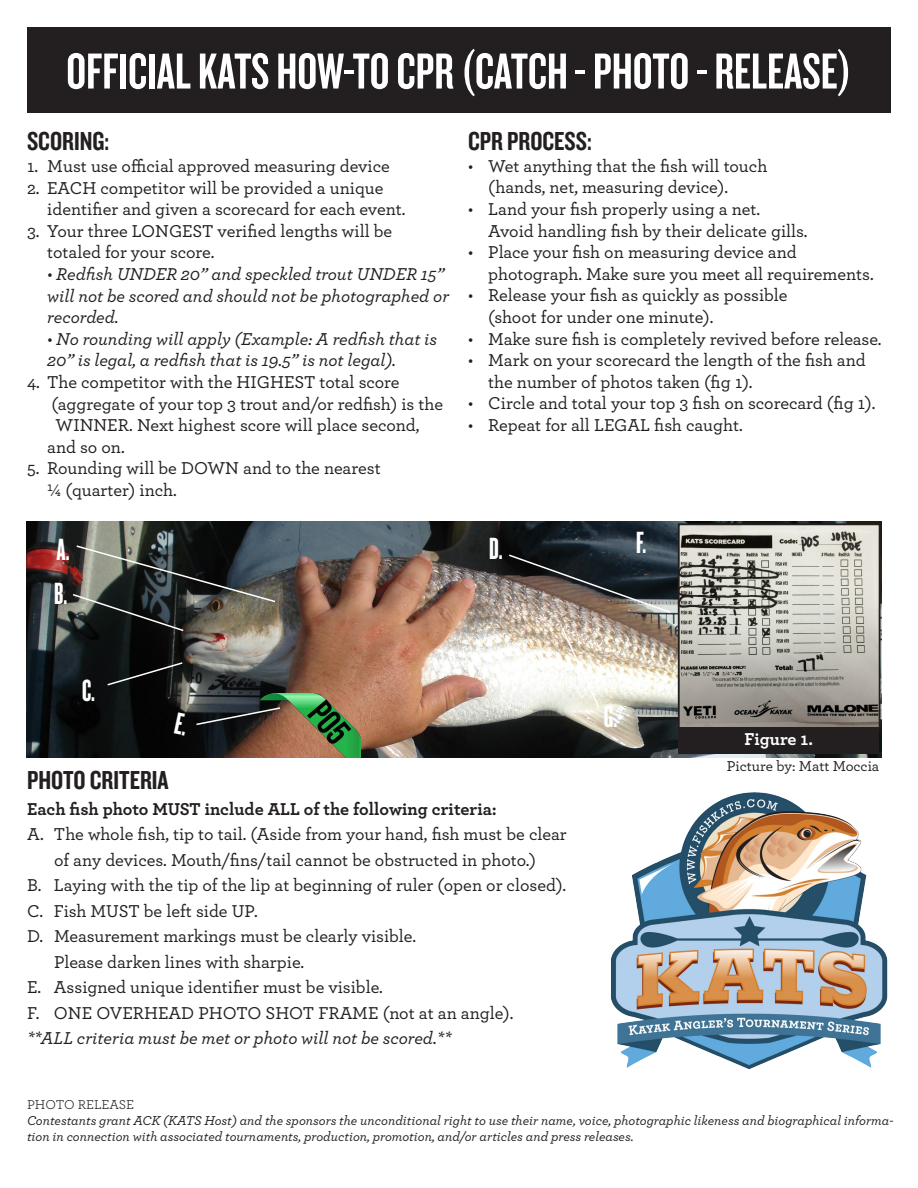
<style>
.page{position:relative;width:918px;height:1188px;background:#fff}
.page>*{position:absolute;margin:0;border:0;box-sizing:border-box;transform-origin:0 0}
.t1{font:52.5px "Knockout HTF48 Featherweight";color:#fff}
.t2{font:31.95px "Knockout HTF67 Full Bantamwt";color:#fff}
.t3{font:27px "Knockout HTF49 Liteweight";color:#231f20}
.t4{font:500 18px/21.6px "Archer";color:#231f20}
.t5{font:italic 500 18px/21.6px "Archer";color:#231f20}
.t6{font:700 18px "Archer";color:#231f20}
.t7{font:700 18px "Archer";letter-spacing:-.005em;color:#fff}
.t8{font:500 15px "Archer";color:#231f20}
.t9{font:italic 500 13.5px/16.2px "Archer";color:#231f20}
.t10{font:13.5px "Archer";color:#231f20}
</style>
<div class="page">
<div style="left:27px;top:27px;width:864px;height:85px;background:#231f20"></div>
<img style="left:27px;top:522px;width:854px;height:235px">
<img style="left:71px;top:544px;width:206px;height:88px">
<svg style="left:106px;top:661px;width:78px;height:26px;background:#1b1d1d"></svg>
<img style="left:507px;top:553px;width:165px;height:61px">
<svg style="left:195px;top:706px;width:65px;height:20px"></svg>
<svg style="left:561px;top:627px;width:40px;height:82px"></svg>
<img style="left:681px;top:526px;width:197px;height:200px">
<div style="left:678px;top:523px;width:203px;height:206px;border:2px solid #231f20"></div>
<div style="left:679px;top:728px;width:200px;height:26px;background:#231f20"></div>
<img style="left:611px;top:792px;width:277px;height:278px">
<img style="left:260px;top:693px;width:100px;height:64px">
<svg style="left:174px;top:713px;width:11px;height:23px"></svg>
<svg style="left:307px;top:699px;width:45px;height:47px;background:#5aa354"></svg>
<p class="t1" style="left:66px;top:45px;width:787px">OFFICIAL KATS HOW-TO CPR (CATCH - PHOTO - RELEASE)</p>
<p class="t3" style="left:27px;top:128px;width:84px">SCORING:</p>
<p class="t4" style="left:27px;top:154px;width:364px">1. Must use official approved measuring device</p>
<p class="t4" style="left:47px;top:176px;width:360px;text-indent:-20px">2. EACH competitor will be provided a unique identifier and given a scorecard for each event.</p>
<p class="t4" style="left:47px;top:219px;width:347px;text-indent:-20px">3. Your three LONGEST verified lengths will be totaled for your score.</p>
<p class="t5" style="left:47px;top:262px;width:403px">• Redfish UNDER 20” and speckled trout UNDER 15” will not be scored and should not be photographed or recorded.</p>
<p class="t5" style="left:47px;top:327px;width:391px">• No rounding will apply (Example: A redfish that is<br>20” is legal, a redfish that is 19.5” is not legal).</p>
<p class="t4" style="left:27px;top:370px;width:374px">4. The competitor with the HIGHEST total score</p>
<p class="t4" style="left:52px;top:392px;width:393px">(aggregate of your top 3 trout and/or redfish) is the</p>
<p class="t4" style="left:47px;top:413px;width:374px;text-indent:8px">WINNER. Next highest score will place second, and so on.</p>
<p class="t4" style="left:47px;top:457px;width:335px;text-indent:-20px">5. Rounding will be DOWN and to the nearest ¼ (quarter) inch.</p>
<p class="t3" style="left:468px;top:128px;width:125px">CPR PROCESS:</p>
<p class="t4" style="left:488px;top:154px;width:281px;text-indent:-20px">• Wet anything that the fish will touch (hands, net, measuring device).</p>
<p class="t4" style="left:488px;top:197px;width:321px;text-indent:-20px">• Land your fish properly using a net.<br>Avoid handling fish by their delicate gills.</p>
<p class="t4" style="left:488px;top:241px;width:387px;text-indent:-20px">• Place your fish on measuring device and photograph. Make sure you meet all requirements.</p>
<p class="t4" style="left:488px;top:284px;width:301px;text-indent:-20px">• Release your fish as quickly as possible (shoot for under one minute).</p>
<p class="t4" style="left:468px;top:327px;width:415px">• Make sure fish is completely revived before release.</p>
<p class="t4" style="left:488px;top:349px;width:379px;text-indent:-20px">• Mark on your scorecard the length of the fish and the number of photos taken (fig 1).</p>
<p class="t4" style="left:468px;top:392px;width:409px">• Circle and total your top 3 fish on scorecard (fig 1).</p>
<p class="t4" style="left:468px;top:413px;width:276px">• Repeat for all LEGAL fish caught.</p>
<p class="t2" style="left:57px;top:533px;width:14px">A.</p>
<p class="t2" style="left:54px;top:578px;width:15px">B.</p>
<p class="t2" style="left:82px;top:675px;width:14px">C.</p>
<p class="t2" style="left:489px;top:532px;width:15px">D.</p>
<p class="t3" style="left:27px;top:766px;width:143px">PHOTO CRITERIA</p>
<p class="t6" style="left:27px;top:794px;width:471px">Each fish photo MUST include ALL of the following criteria:</p>
<p class="t4" style="left:27px;top:820px;width:541px;line-height:25.5px;text-align:center">A. The whole fish, tip to tail. (Aside from your hand, fish must be clear of any devices. Mouth/fins/tail cannot be obstructed in photo.)</p>
<p class="t4" style="left:27px;top:873px;width:541px">B. Laying with the tip of the lip at beginning of ruler (open or closed).</p>
<p class="t4" style="left:27px;top:899px;width:232px">C. Fish MUST be left side UP.</p>
<p class="t4" style="left:54px;top:922px;width:364px;line-height:25.5px;text-indent:-27px">D. Measurement markings must be clearly visible.<br>Please darken lines with sharpie.</p>
<p class="t4" style="left:27px;top:975px;width:357px">E. Assigned unique identifier must be visible.</p>
<p class="t4" style="left:27px;top:1001px;width:488px">F. ONE OVERHEAD PHOTO SHOT FRAME (not at an angle).</p>
<p class="t5" style="left:27px;top:1026px;width:426px">**ALL criteria must be met or photo will not be scored.**</p>
<p class="t2" style="left:636px;top:526px;width:12px">F.</p>
<p class="t2" style="left:604px;top:700px;width:15px">G.</p>
<p class="t7" style="left:745px;top:725px;width:70px">Figure 1.</p>
<p class="t8" style="left:727px;top:755px;width:154px">Picture by: Matt Moccia</p>
<p class="t10" style="left:27px;top:1095px;width:109px">PHOTO RELEASE</p>
<p class="t9" style="left:27px;top:1111px;width:868px">Contestants grant ACK (KATS Host) and the sponsors the unconditional right to use their name, voice, photographic likeness and biographical informa&shy;tion in connection with associated tournaments, production, promotion, and/or articles and press releases.</p>
</div>
